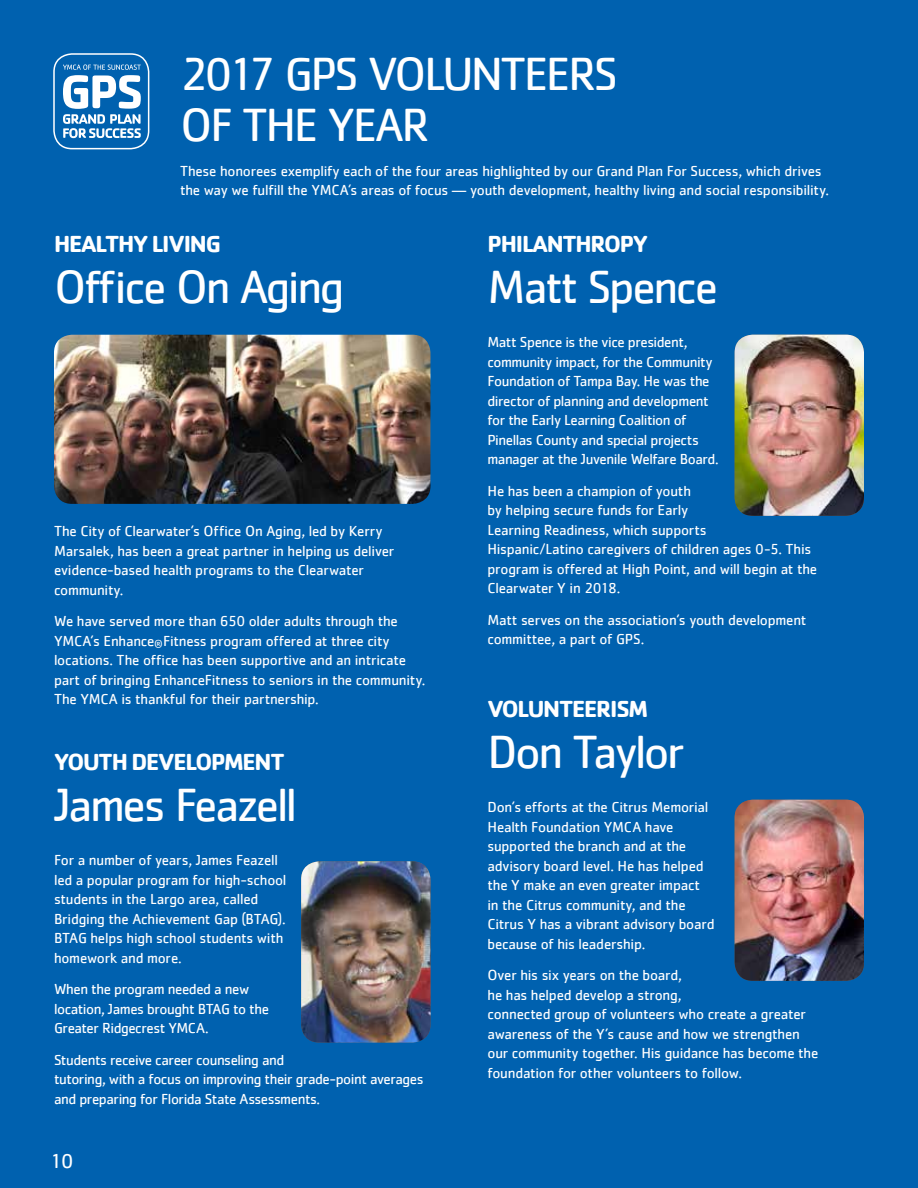
<style>
.page{position:relative;width:918px;height:1188px;background:#0061af}
.page>*{position:absolute;margin:0;border:0;box-sizing:border-box;transform-origin:0 0}
.t1{font:48px/51px "Cachet";letter-spacing:-.05em;color:#fff}
.t2{font:700 24px "Cachet";letter-spacing:-.05em;color:#fff}
.t3{font:21px "Cachet";color:#fff}
.t4{font:15px/19.5px "Cachet";letter-spacing:-.015em;color:#fff}
.s1{font-size:9px}
</style>
<div class="page">
<img style="left:301px;top:861px;width:129px;height:182px">
<img style="left:735px;top:800px;width:129px;height:181px">
<img style="left:735px;top:335px;width:129px;height:181px">
<img style="left:54px;top:335px;width:376px;height:169px">
<div style="left:53px;top:53px;width:96px;height:96px;border:2px solid #fff;border-radius:18px"></div>
<svg style="left:63px;top:64px;width:78px;height:74px"></svg>
<h1 class="t1" style="left:180px;top:48px;width:440px">2017 GPS VOLUNTEERS<br>OF THE YEAR</h1>
<p class="t4" style="left:180px;top:161px;width:651px">These honorees exemplify each of the four areas highlighted by our Grand Plan For Success, which drives the way we fulfill the YMCA’s areas of focus — youth development, healthy living and social responsibility.</p>
<h2 class="t2" style="left:54px;top:228px;width:168px">HEALTHY LIVING</h2>
<h1 class="t1" style="left:54px;top:260px;width:292px">Office On Aging</h1>
<p class="t4" style="left:54px;top:521px;width:342px">The City of Clearwater’s Office On Aging, led by Kerry Marsalek, has been a great partner in helping us deliver evidence-based health programs to the Clearwater community.</p>
<p class="t4" style="left:54px;top:611px;width:373px">We have served more than 650 older adults through the YMCA’s Enhance<span class="s1">®</span>Fitness program offered at three city locations. The office has been supportive and an intricate part of bringing EnhanceFitness to seniors in the community.<br>The YMCA is thankful for their partnership.</p>
<h2 class="t2" style="left:54px;top:746px;width:232px">YOUTH DEVELOPMENT</h2>
<h1 class="t1" style="left:54px;top:778px;width:245px">James Feazell</h1>
<p class="t4" style="left:54px;top:850px;width:234px">For a number of years, James Feazell led a popular program for high-school students in the Largo area, called Bridging the Achievement Gap (BTAG).<br>BTAG helps high school students with homework and more.</p>
<p class="t4" style="left:54px;top:979px;width:217px">When the program needed a new location, James brought BTAG to the<br>Greater Ridgecrest YMCA.</p>
<p class="t4" style="left:54px;top:1050px;width:371px">Students receive career counseling and<br>tutoring, with a focus on improving their grade-point averages and preparing for Florida State Assessments.</p>
<h3 class="t3" style="left:50px;top:1148px;width:26px">10</h3>
<h2 class="t2" style="left:488px;top:228px;width:162px">PHILANTHROPY</h2>
<h1 class="t1" style="left:488px;top:260px;width:232px">Matt Spence</h1>
<p class="t4" style="left:488px;top:332px;width:233px">Matt Spence is the vice president, community impact, for the Community Foundation of Tampa Bay. He was the director of planning and development for the Early Learning Coalition of Pinellas County and special projects manager at the Juvenile Welfare Board.</p>
<p class="t4" style="left:488px;top:481px;width:331px">He has been a champion of youth<br>by helping secure funds for Early<br>Learning Readiness, which supports<br>Hispanic/Latino caregivers of children ages 0-5. This program is offered at High Point, and will begin at the Clearwater Y in 2018.</p>
<p class="t4" style="left:488px;top:610px;width:320px">Matt serves on the association’s youth development committee, a part of GPS.</p>
<h2 class="t2" style="left:488px;top:694px;width:162px">VOLUNTEERISM</h2>
<h1 class="t1" style="left:488px;top:726px;width:199px">Don Taylor</h1>
<p class="t4" style="left:488px;top:797px;width:229px">Don’s efforts at the Citrus Memorial<br>Health Foundation YMCA have supported the branch and at the advisory board level. He has helped the Y make an even greater impact in the Citrus community, and the<br>Citrus Y has a vibrant advisory board because of his leadership.</p>
<p class="t4" style="left:488px;top:965px;width:333px">Over his six years on the board,<br>he has helped develop a strong,<br>connected group of volunteers who create a greater awareness of the Y’s cause and how we strengthen our community together. His guidance has become the foundation for other volunteers to follow.</p>
</div>
